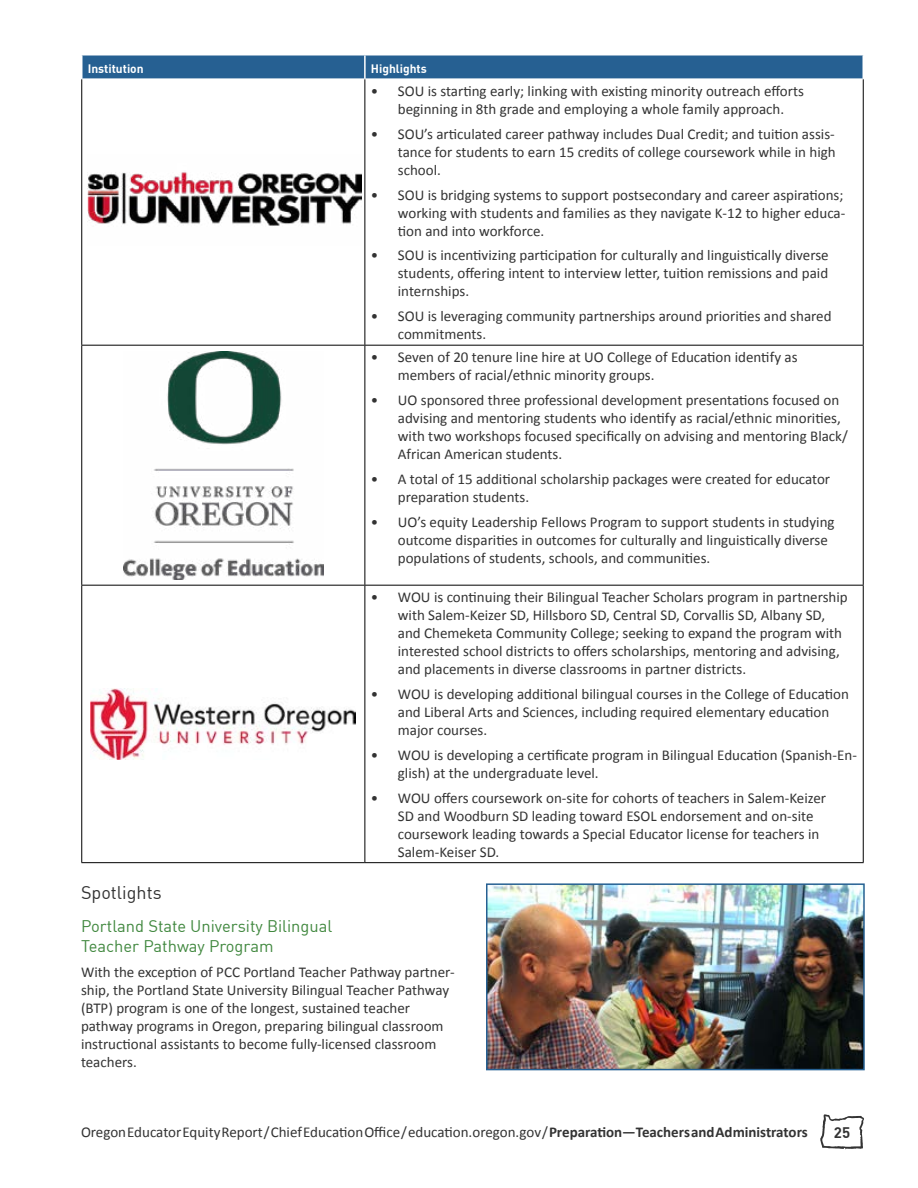
<style>
.page{position:relative;width:918px;height:1188px;background:#fff}
.page>*{position:absolute;margin:0;border:0;box-sizing:border-box;transform-origin:0 0}
.t1{font:18px "DIN";color:#333}
.t2{font:16.5px/19.8px "DIN";color:#41883f}
.t3{font:15px/18px "Calibri";color:#333}
.t4{font:700 15px "DIN";color:#333}
.t5{font:700 12px "DIN";color:#fff}
.s1{font-weight:700}
</style>
<div class="page">
<svg style="left:820px;top:1114px;width:44px;height:35px"></svg>
<div style="left:81px;top:55px;width:781px;height:24px;background:#266092"></div>
<hr style="left:365px;top:54px;width:499px;height:2px;background:#fff">
<hr style="left:81px;top:79px;width:1px;height:266px;background:#000">
<hr style="left:364px;top:79px;width:1px;height:266px;background:#000">
<hr style="left:863px;top:79px;width:1px;height:266px;background:#000">
<hr style="left:81px;top:345px;width:284px;height:1px;background:#000">
<hr style="left:81px;top:346px;width:1px;height:239px;background:#000">
<hr style="left:365px;top:345px;width:499px;height:1px;background:#000">
<hr style="left:364px;top:346px;width:1px;height:239px;background:#000">
<hr style="left:863px;top:346px;width:1px;height:239px;background:#000">
<hr style="left:81px;top:585px;width:284px;height:1px;background:#000">
<hr style="left:81px;top:586px;width:1px;height:276px;background:#000">
<hr style="left:365px;top:585px;width:499px;height:1px;background:#000">
<hr style="left:364px;top:586px;width:1px;height:276px;background:#000">
<hr style="left:863px;top:586px;width:1px;height:276px;background:#000">
<hr style="left:81px;top:862px;width:284px;height:1px;background:#000">
<hr style="left:365px;top:862px;width:499px;height:1px;background:#000">
<img style="left:88px;top:172px;width:273px;height:54px">
<img style="left:123px;top:351px;width:200px;height:228px">
<img style="left:91px;top:689px;width:265px;height:70px">
<img style="left:489px;top:886px;width:373px;height:181px">
<div style="left:486px;top:883px;width:379px;height:187px;border:2px solid #266092"></div>
<p class="t5" style="left:88px;top:61px;width:57px">Institution</p>
<p class="t5" style="left:371px;top:61px;width:57px">Highlights</p>
<p class="t3" style="left:371px;top:82px;width:435px;text-align:center">• SOU is starting early; linking with existing minority outreach efforts beginning in 8th grade and employing a whole family approach.</p>
<p class="t3" style="left:398px;top:125px;width:439px;text-align:justify;text-indent:-27px">• SOU’s articulated career pathway includes Dual Credit; and tuition assis&shy;tance for students to earn 15 credits of college coursework while in high school.</p>
<p class="t3" style="left:398px;top:186px;width:449px;text-indent:-27px">• SOU is bridging systems to support postsecondary and career aspirations; working with students and families as they navigate K-12 to higher educa&shy;tion and into workforce.</p>
<p class="t3" style="left:398px;top:247px;width:432px;text-align:justify;text-indent:-27px">• SOU is incentivizing participation for culturally and linguistically diverse students, offering intent to interview letter, tuition remissions and paid internships.</p>
<p class="t3" style="left:398px;top:307px;width:435px;text-indent:-27px">• SOU is leveraging community partnerships around priorities and shared commitments.</p>
<p class="t3" style="left:398px;top:349px;width:401px;text-indent:-27px">• Seven of 20 tenure line hire at UO College of Education identify as members of racial/ethnic minority groups.</p>
<p class="t3" style="left:398px;top:391px;width:452px;text-indent:-27px">• UO sponsored three professional development presentations focused on advising and mentoring students who identify as racial/ethnic minorities, with two workshops focused specifically on advising and mentoring Black/ African American students.</p>
<p class="t3" style="left:398px;top:470px;width:434px;text-indent:-27px">• A total of 15 additional scholarship packages were created for educator preparation students.</p>
<p class="t3" style="left:398px;top:513px;width:438px;text-indent:-27px">• UO’s equity Leadership Fellows Program to support students in studying outcome disparities in outcomes for culturally and linguistically diverse populations of students, schools, and communities.</p>
<p class="t3" style="left:398px;top:588px;width:451px;text-indent:-27px">• WOU is continuing their Bilingual Teacher Scholars program in partnership with Salem-Keizer SD, Hillsboro SD, Central SD, Corvallis SD, Albany SD, and Chemeketa Community College; seeking to expand the program with interested school districts to offers scholarships, mentoring and advising, and placements in diverse classrooms in partner districts.</p>
<p class="t3" style="left:398px;top:685px;width:453px;text-indent:-27px">• WOU is developing additional bilingual courses in the College of Education and Liberal Arts and Sciences, including required elementary education major courses.</p>
<p class="t3" style="left:398px;top:746px;width:461px;text-indent:-27px">• WOU is developing a certificate program in Bilingual Education (Spanish-En&shy;glish) at the undergraduate level.</p>
<p class="t3" style="left:398px;top:789px;width:430px;text-indent:-27px">• WOU offers coursework on-site for cohorts of teachers in Salem-Keizer SD and Woodburn SD leading toward ESOL endorsement and on-site coursework leading towards a Special Educator license for teachers in Salem-Keiser SD.</p>
<p class="t1" style="left:81px;top:881px;width:82px">Spotlights</p>
<p class="t2" style="left:81px;top:916px;width:253px">Portland State University Bilingual<br>Teacher Pathway Program</p>
<p class="t3" style="left:81px;top:963px;width:375px">With the exception of PCC Portland Teacher Pathway partner&shy;ship, the Portland State University Bilingual Teacher Pathway (BTP) program is one of the longest, sustained teacher pathway programs in Oregon, preparing bilingual classroom instructional assistants to become fully-licensed classroom teachers.</p>
<p class="t3" style="left:81px;top:1123px;width:728px">Oregon Educator Equity Report / Chief Education Office / education.oregon.gov / <span class="s1">Preparation—Teachers and Administrators</span></p>
<p class="t4" style="left:834px;top:1123px;width:18px">25</p>
</div>
